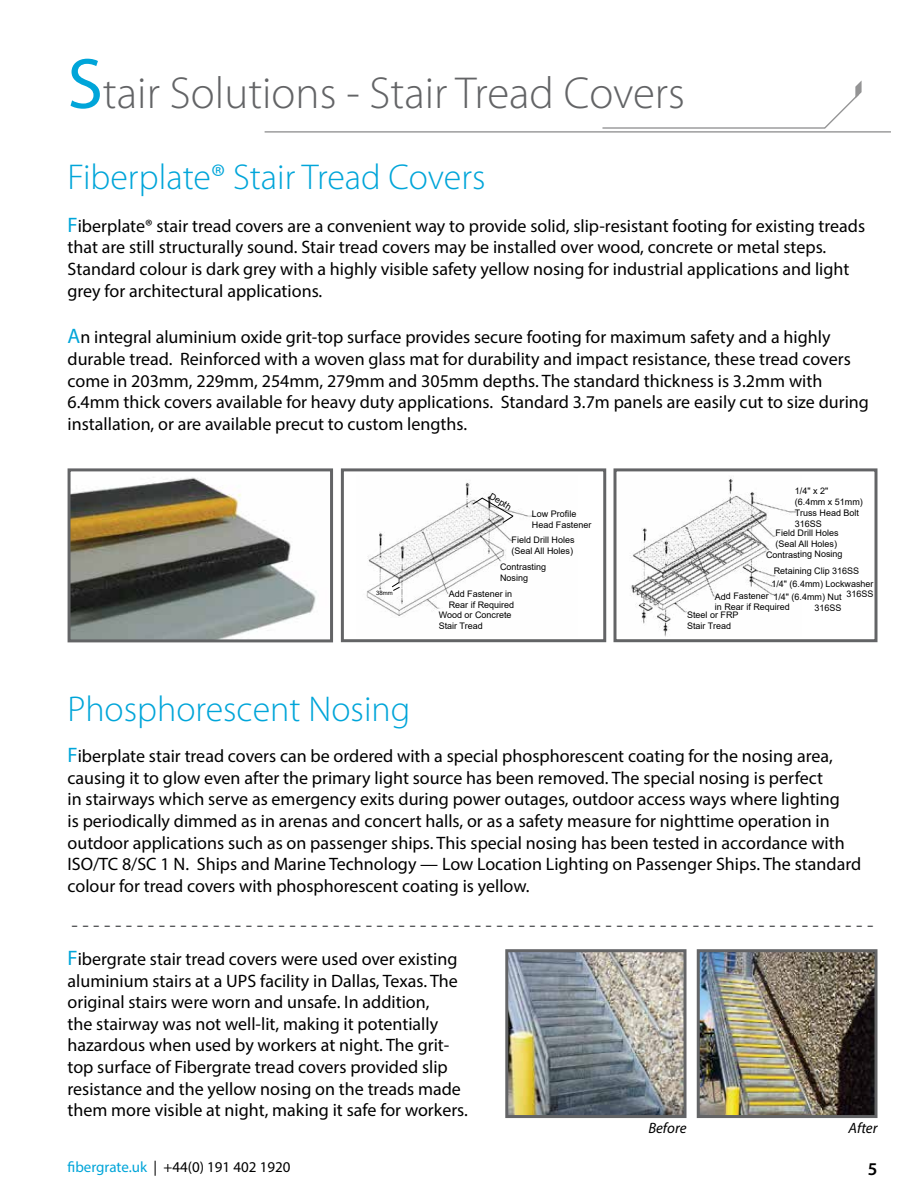
<style>
.page{position:relative;width:918px;height:1188px;background:#fff}
.page>*{position:absolute;margin:0;border:0;box-sizing:border-box;transform-origin:0 0}
.t1{font:300 45px "Myriad Pro";color:#636466}
.t2{font:300 36px "Myriad Pro";color:#00a5d9}
.t3{font:21px "Myriad Pro";color:#58595b}
.t4{font:18px/21.6px "Myriad Pro";color:#000}
.t5{font:600 18px "Myriad Pro";color:#000}
.t6{font:15px "Myriad Pro";color:#000}
.t7{font:italic 15px "Myriad Pro";color:#000}
.t8{font:9px/10.8px "Arial";color:#000}
.t9{font:6px "Arial";color:#000}
.s1{font-weight:400;font-size:72px;color:#00a5d9}
.s2{font-size:21px;color:#00a5d9}
.s3{color:#00a5d9}
</style>
<div class="page">
<img style="left:72px;top:477px;width:245px;height:161px">
<div style="left:68px;top:468px;width:265px;height:174px;border:3px solid #636466"></div>
<div style="left:341px;top:468px;width:265px;height:174px;background:#fff;border:3px solid #636466"></div>
<img style="left:366px;top:482px;width:169px;height:134px">
<svg style="left:472px;top:498px;width:42px;height:25px"></svg>
<svg style="left:392px;top:582px;width:8px;height:9px"></svg>
<div style="left:613px;top:468px;width:265px;height:174px;background:#fff;border:3px solid #636466"></div>
<img style="left:631px;top:478px;width:166px;height:159px">
<img style="left:509px;top:953px;width:174px;height:161px">
<div style="left:505px;top:949px;width:182px;height:169px;border:3px solid #636466"></div>
<img style="left:701px;top:953px;width:173px;height:161px">
<div style="left:697px;top:949px;width:181px;height:169px;border:3px solid #636466"></div>
<hr style="left:265px;top:131px;width:626px;height:2px;background:#949495">
<hr style="left:602px;top:127px;width:223px;height:2px;background:#949495">
<svg style="left:823px;top:80px;width:39px;height:49px"></svg>
<h1 class="t1" style="left:68px;top:66px;width:619px"><span class="s1">S</span>tair Solutions - Stair Tread Covers</h1>
<h2 class="t2" style="left:68px;top:155px;width:419px">Fiberplate® Stair Tread Covers</h2>
<p class="t4" style="left:68px;top:215px;width:799px"><span class="s2">F</span>iberplate® stair tread covers are a convenient way to provide solid, slip-resistant footing for existing treads that are still structurally sound. Stair tread covers may be installed over wood, concrete or metal steps.<br>Standard colour is dark grey with a highly visible safety yellow nosing for industrial applications and light grey for architectural applications.</p>
<p class="t4" style="left:68px;top:326px;width:803px"><span class="s2">A</span>n integral aluminium oxide grit-top surface provides secure footing for maximum safety and a highly durable tread. Reinforced with a woven glass mat for durability and impact resistance, these tread covers come in 203mm, 229mm, 254mm, 279mm and 305mm depths. The standard thickness is 3.2mm with 6.4mm thick covers available for heavy duty applications. Standard 3.7m panels are easily cut to size during installation, or are available precut to custom lengths.</p>
<p class="t9" style="left:376px;top:589px;width:18px">38mm</p>
<p class="t8" style="left:493px;top:491px;width:26px;rotate:31deg">Depth</p>
<p class="t8" style="left:532px;top:509px;width:61px">Low Profile<br>Head Fastener</p>
<p class="t8" style="left:512px;top:535px;width:65px">Field Drill Holes (Seal All Holes)</p>
<p class="t8" style="left:500px;top:561px;width:48px">Contrasting<br>Nosing</p>
<p class="t8" style="left:449px;top:589px;width:67px">Add Fastener in<br>Rear if Required</p>
<p class="t8" style="left:439px;top:610px;width:74px">Wood or Concrete<br>Stair Tread</p>
<p class="t8" style="left:795px;top:486px;width:70px">1/4" x 2"<br>(6.4mm x 51mm)<br>Truss Head Bolt<br>316SS</p>
<p class="t8" style="left:776px;top:528px;width:65px">Field Drill Holes</p>
<p class="t8" style="left:776px;top:539px;width:63px">(Seal All Holes)</p>
<p class="t8" style="left:766px;top:549px;width:78px">Contrasting Nosing</p>
<p class="t8" style="left:771px;top:564px;width:104px;line-height:13px">Retaining Clip 316SS<br>1/4" (6.4mm) Lockwasher<br>1/4" (6.4mm) Nut 316SS</p>
<p class="t8" style="left:815px;top:602px;width:29px">316SS</p>
<p class="t8" style="left:715px;top:591px;width:77px">Add Fastener<br>in Rear if Required</p>
<p class="t8" style="left:687px;top:609px;width:53px">Steel or FRP<br>Stair Tread</p>
<h2 class="t2" style="left:68px;top:687px;width:344px">Phosphorescent Nosing</h2>
<p class="t4" style="left:68px;top:745px;width:795px"><span class="s2">F</span>iberplate stair tread covers can be ordered with a special phosphorescent coating for the nosing area, causing it to glow even after the primary light source has been removed. The special nosing is perfect<br>in stairways which serve as emergency exits during power outages, outdoor access ways where lighting<br>is periodically dimmed as in arenas and concert halls, or as a safety measure for nighttime operation in outdoor applications such as on passenger ships. This special nosing has been tested in accordance with ISO/TC 8/SC 1 N. Ships and Marine Technology — Low Location Lighting on Passenger Ships. The standard colour for tread covers with phosphorescent coating is yellow.</p>
<p class="t3" style="left:71px;top:912px;width:804px">- - - - - - - - - - - - - - - - - - - - - - - - - - - - - - - - - - - - - - - - - - - - - - - - - - - - - - - - - - - - - - - - - - - - - - - - - -</p>
<p class="t4" style="left:68px;top:948px;width:402px"><span class="s2">F</span>ibergrate stair tread covers were used over existing aluminium stairs at a UPS facility in Dallas, Texas. The original stairs were worn and unsafe. In addition,<br>the stairway was not well-lit, making it potentially hazardous when used by workers at night. The grit&shy;top surface of Fibergrate tread covers provided slip resistance and the yellow nosing on the treads made them more visible at night, making it safe for workers.</p>
<p class="t7" style="left:648px;top:1119px;width:40px">Before</p>
<p class="t7" style="left:849px;top:1119px;width:30px">After</p>
<p class="t6" style="left:68px;top:1158px;width:224px"><span class="s3">fibergrate.uk</span> | +44(0) 191 402 1920</p>
<p class="t5" style="left:868px;top:1157px;width:11px">5</p>
</div>
